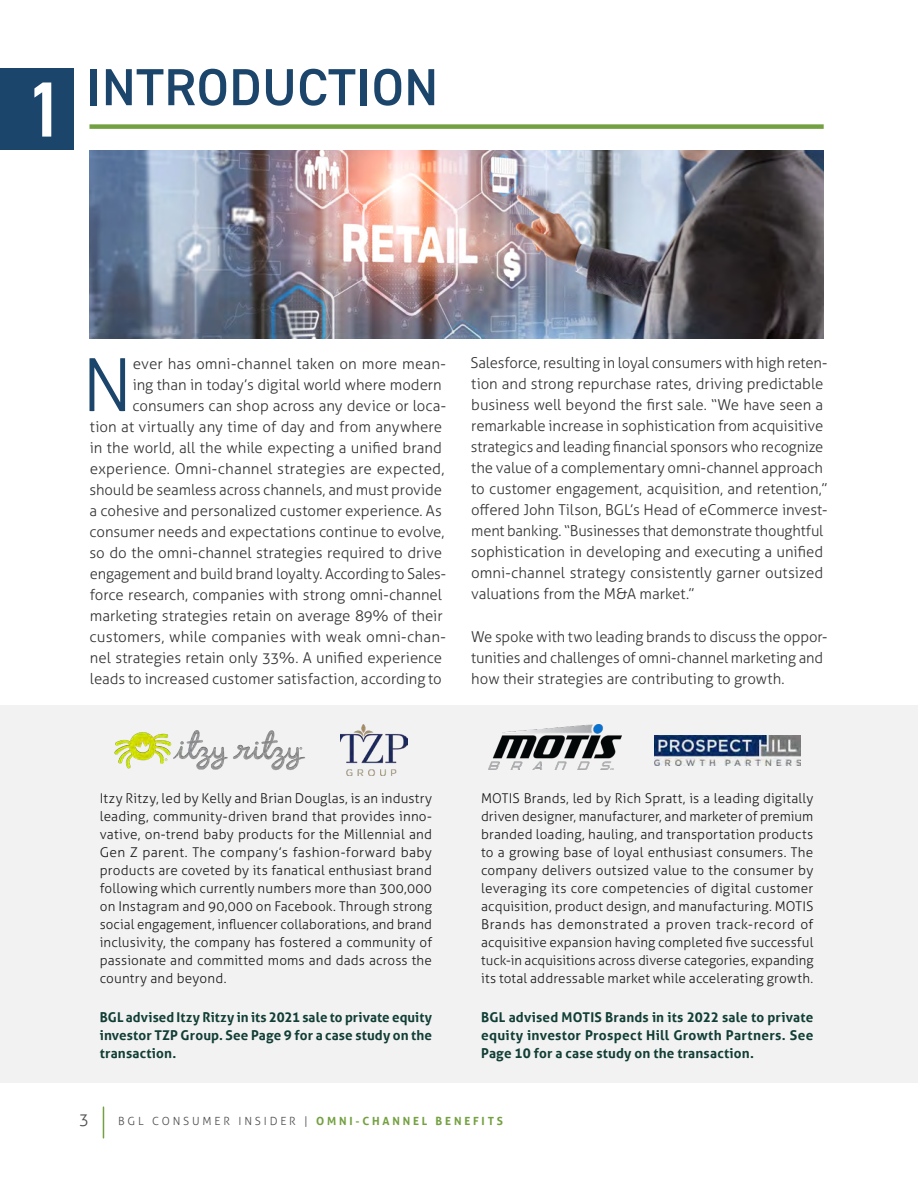
<style>
.page{position:relative;width:918px;height:1188px;background:#fff}
.page>*{position:absolute;margin:0;border:0;box-sizing:border-box;transform-origin:0 0}
.t1{font:600 78.45px "DIN2014";color:#fff}
.t2{font:300 73.2px "Aller";color:#1c456c}
.t3{font:600 52.2px "DIN2014";letter-spacing:.01em;color:#1c456c}
.t4{font:300 16.5px "Aller";color:#4d4d4d}
.t5{font:300 15px/21px "Aller";letter-spacing:-.005em;color:#333}
.t6{font:300 13.5px/18px "Aller";letter-spacing:.01em;color:#1a1a1a;text-align:justify}
.t7{font:700 13.5px/18px "Aller";letter-spacing:.015em;color:#113e35;text-align:justify}
.t8{font:700 11.25px "Aller";letter-spacing:.25em;color:#73a040}
.s1{font-weight:300;color:#4d4d4d}
</style>
<div class="page">
<div style="left:0;top:705px;width:918px;height:378px;background:#f2f2f2"></div>
<hr style="left:103px;top:1107px;width:1px;height:31px;background:#73a040">
<div style="left:0;top:68px;width:74px;height:82px;background:#1c456c"></div>
<div style="left:89px;top:124px;width:735px;height:5px;background:#73a040"></div>
<img style="left:89px;top:150px;width:735px;height:189px">
<img style="left:114px;top:730px;width:191px;height:41px">
<img style="left:340px;top:725px;width:68px;height:50px">
<img style="left:489px;top:725px;width:132px;height:45px">
<img style="left:654px;top:735px;width:146px;height:30px">
<h1 class="t1" style="left:25px;top:58px;width:42px">1</h1>
<h3 class="t3" style="left:86px;top:53px;width:353px">INTRODUCTION</h3>
<p class="t5" style="left:89px;top:353px;width:358px;text-align:right">ever has omni-channel taken on more mean-<br>ing than in today’s digital world where modern consumers can shop across any device or loca-<br>tion at virtually any time of day and from anywhere in the world, all the while expecting a unified brand experience. Omni-channel strategies are expected, should be seamless across channels, and must provide a cohesive and personalized customer experience. As consumer needs and expectations continue to evolve, so do the omni-channel strategies required to drive engagement and build brand loyalty. According to Sales&shy;force research, companies with strong omni-channel marketing strategies retain on average 89% of their customers, while companies with weak omni-chan&shy;nel strategies retain only 33%. A unified experience leads to increased customer satisfaction, according to</p>
<p class="t5" style="left:470px;top:352px;width:359px">Salesforce, resulting in loyal consumers with high reten&shy;tion and strong repurchase rates, driving predictable business well beyond the first sale. “We have seen a remarkable increase in sophistication from acquisitive strategics and leading financial sponsors who recognize the value of a complementary omni-channel approach to customer engagement, acquisition, and retention,” offered John Tilson, BGL’s Head of eCommerce invest&shy;ment banking. “Businesses that demonstrate thoughtful sophistication in developing and executing a unified omni-channel strategy consistently garner outsized valuations from the M&amp;A market.”</p>
<h2 class="t2" style="left:82px;top:341px;width:52px">N</h2>
<p class="t5" style="left:471px;top:626px;width:358px">We spoke with two leading brands to discuss the oppor&shy;tunities and challenges of omni-channel marketing and how their strategies are contributing to growth.</p>
<p class="t6" style="left:100px;top:790px;width:334px">Itzy Ritzy, led by Kelly and Brian Douglas, is an industry leading, community-driven brand that provides inno&shy;vative, on-trend baby products for the Millennial and Gen Z parent. The company’s fashion-forward baby products are coveted by its fanatical enthusiast brand following which currently numbers more than 300,000 on Instagram and 90,000 on Facebook. Through strong social engagement, influencer collaborations, and brand inclusivity, the company has fostered a community of passionate and committed moms and dads across the country and beyond.</p>
<p class="t7" style="left:100px;top:1008px;width:334px">BGL advised Itzy Ritzy in its 2021 sale to private equity investor TZP Group. See Page 9 for a case study on the transaction.</p>
<p class="t6" style="left:481px;top:790px;width:334px">MOTIS Brands, led by Rich Spratt, is a leading digitally driven designer, manufacturer, and marketer of premium branded loading, hauling, and transportation products to a growing base of loyal enthusiast consumers. The company delivers outsized value to the consumer by leveraging its core competencies of digital customer acquisition, product design, and manufacturing. MOTIS Brands has demonstrated a proven track-record of acquisitive expansion having completed five successful tuck-in acquisitions across diverse categories, expanding its total addressable market while accelerating growth.</p>
<p class="t7" style="left:481px;top:1008px;width:334px">BGL advised MOTIS Brands in its 2022 sale to private equity investor Prospect Hill Growth Partners. See Page 10 for a case study on the transaction.</p>
<p class="t4" style="left:79px;top:1109px;width:11px">3</p>
<p class="t8" style="left:118px;top:1114px;width:386px"><span class="s1">BGL CONSUMER INSIDER |</span> OMNI-CHANNEL BENEFITS</p>
</div>
